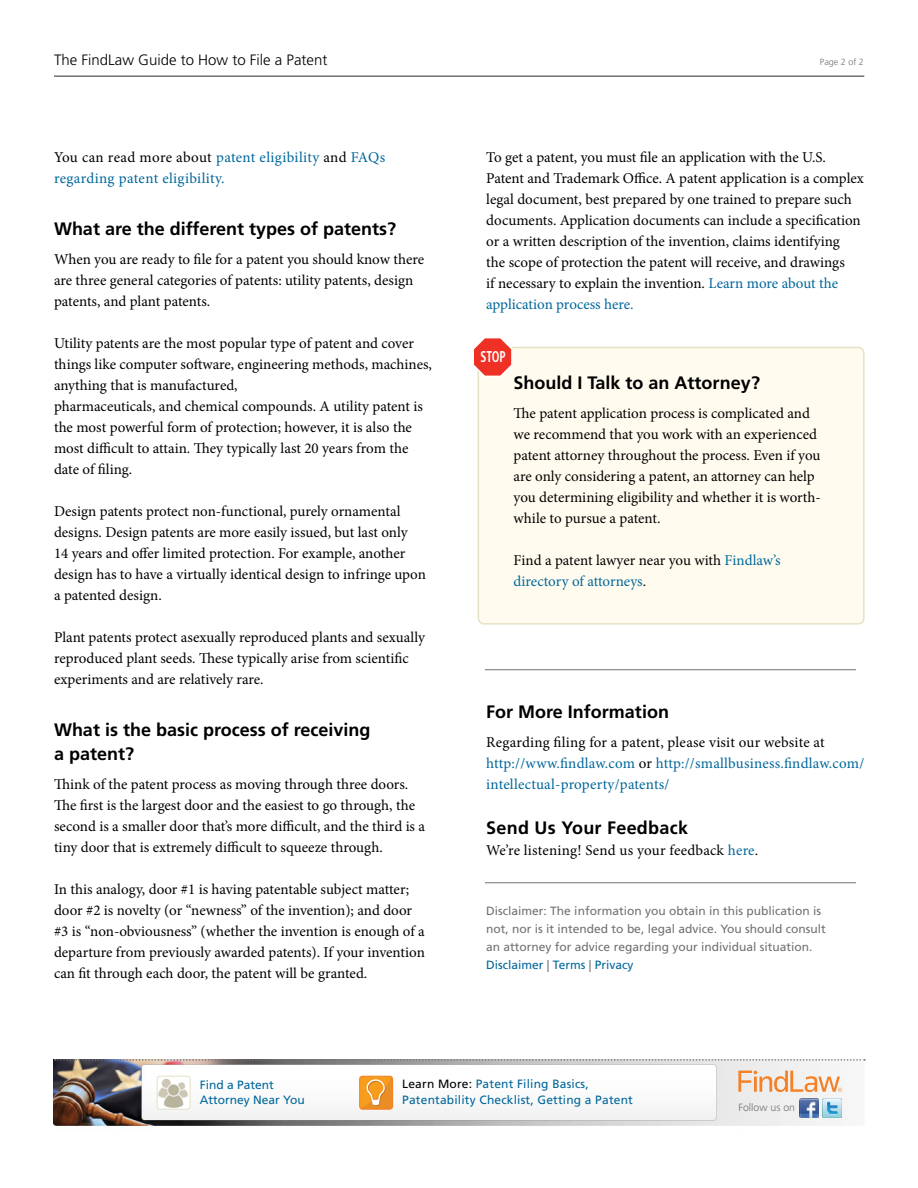
<style>
.page{position:relative;width:918px;height:1188px;background:#fff}
.page>*{position:absolute;margin:0;border:0;box-sizing:border-box;transform-origin:0 0}
.t1{font:700 18px/24px "Frutiger LT Std";color:#000}
.t2{font:700 condensed 15.6px "Frutiger LT Std";color:#fff;scale:.77 1}
.t3{font:15px/21px "Minion Pro";color:#000}
.t4{font:15px/21px "Minion Pro";letter-spacing:.015em;color:#00679b}
.t5{font:300 15px "Frutiger LT Std";color:#000}
.t6{font:12px/18px "Frutiger LT Std";color:#717073}
.t7{font:12px/15px "Frutiger LT Std";letter-spacing:.015em;color:#00679b}
.t8{font:300 10.5px "Frutiger LT Std";color:#717073}
.t9{font:300 9px "Frutiger LT Std";color:#717073}
.s1{color:#000}
.s2{color:#00679b}
</style>
<div class="page">
<img style="left:54px;top:1060px;width:789px;height:66px">
<svg style="left:361px;top:1076px;width:32px;height:32px"></svg>
<div style="left:359px;top:1076px;width:34px;height:34px;border:1px solid #f58025;border-radius:3px"></div>
<img style="left:157px;top:1076px;width:33px;height:32px">
<div style="left:157px;top:1076px;width:33px;height:34px;border:1px solid #e5e1c5;border-radius:3px"></div>
<hr style="left:54px;top:75px;width:810px;height:2px;background:#717073">
<svg style="left:55px;top:1059px;width:810px;height:2px;background:#a2a0a0"></svg>
<svg style="left:738px;top:1071px;width:104px;height:21px"></svg>
<img style="left:800px;top:1099px;width:18px;height:18px">
<img style="left:823px;top:1099px;width:19px;height:18px">
<hr style="left:485px;top:882px;width:371px;height:1px;background:#717073">
<hr style="left:485px;top:669px;width:371px;height:1px;background:#717073">
<div style="left:478px;top:348px;width:386px;height:276px;background:#fffcef;border-radius:6px"></div>
<div style="left:478px;top:347px;width:387px;height:278px;border:2px solid #e5e1c5;border-radius:6px"></div>
<svg style="left:474px;top:338px;width:39px;height:40px"></svg>
<p class="t5" style="left:54px;top:52px;width:275px">The FindLaw Guide to How to File a Patent</p>
<p class="t4" style="left:54px;top:146px;width:333px"><span class="s1">You can read more about</span> patent eligibility <span class="s1">and</span> FAQs regarding patent eligibility.</p>
<p class="t1" style="left:54px;top:217px;width:344px">What are the different types of patents?</p>
<p class="t3" style="left:54px;top:248px;width:372px">When you are ready to file for a patent you should know there are three general categories of patents: utility patents, design patents, and plant patents.</p>
<p class="t3" style="left:54px;top:332px;width:380px">Utility patents are the most popular type of patent and cover things like computer software, engineering methods, machines, anything that is manufactured,<br>pharmaceuticals, and chemical compounds. A utility patent is the most powerful form of protection; however, it is also the most difficult to attain. They typically last 20 years from the date of filing.</p>
<p class="t3" style="left:54px;top:500px;width:373px">Design patents protect non-functional, purely ornamental designs. Design patents are more easily issued, but last only 14 years and offer limited protection. For example, another design has to have a virtually identical design to infringe upon a patented design.</p>
<p class="t3" style="left:54px;top:626px;width:373px">Plant patents protect asexually reproduced plants and sexually reproduced plant seeds. These typically arise from scientific experiments and are relatively rare.</p>
<p class="t1" style="left:54px;top:718px;width:318px">What is the basic process of receiving a patent?</p>
<p class="t3" style="left:54px;top:773px;width:373px">Think of the patent process as moving through three doors.<br>The first is the largest door and the easiest to go through, the second is a smaller door that’s more difficult, and the third is a tiny door that is extremely difficult to squeeze through.</p>
<p class="t3" style="left:54px;top:878px;width:372px">In this analogy, door #1 is having patentable subject matter; door #2 is novelty (or “newness” of the invention); and door #3 is “non-obviousness” (whether the invention is enough of a departure from previously awarded patents). If your invention can fit through each door, the patent will be granted.</p>
<p class="t9" style="left:820px;top:57px;width:46px">Page 2 of 2</p>
<p class="t3" style="left:486px;top:146px;width:379px">To get a patent, you must file an application with the U.S.<br>Patent and Trademark Office. A patent application is a complex legal document, best prepared by one trained to prepare such documents. Application documents can include a specification or a written description of the invention, claims identifying<br>the scope of protection the patent will receive, and drawings<br>if necessary to explain the invention. <span class="s2">Learn more about the application process here.</span></p>
<p class="t2" style="left:480px;top:347px;width:34px">STOP</p>
<p class="t1" style="left:514px;top:371px;width:248px">Should I Talk to an Attorney?</p>
<p class="t3" style="left:514px;top:403px;width:309px">The patent application process is complicated and we recommend that you work with an experienced patent attorney throughout the process. Even if you are only considering a patent, an attorney can help you determining eligibility and whether it is worth&shy;while to pursue a patent.</p>
<p class="t3" style="left:514px;top:550px;width:268px">Find a patent lawyer near you with <span class="s2">Findlaw’s directory of attorneys</span>.</p>
<p class="t1" style="left:486px;top:700px;width:184px">For More Information</p>
<p class="t4" style="left:486px;top:731px;width:380px"><span class="s1">Regarding filing for a patent, please visit our website at </span>http://www.findlaw.com <span class="s1">or</span> http://smallbusiness.findlaw.com/ intellectual-property/patents/</p>
<p class="t1" style="left:486px;top:815px;width:203px">Send Us Your Feedback</p>
<p class="t3" style="left:486px;top:839px;width:273px">We’re listening! Send us your feedback <span class="s2">here</span>.</p>
<p class="t6" style="left:486px;top:901px;width:341px">Disclaimer: The information you obtain in this publication is not, nor is it intended to be, legal advice. You should consult an attorney for advice regarding your individual situation.<br><span class="s2">Disclaimer</span> | <span class="s2">Terms</span> | <span class="s2">Privacy</span></p>
<p class="t7" style="left:200px;top:1077px;width:106px">Find a Patent<br>Attorney Near You</p>
<p class="t7" style="left:402px;top:1075px;width:232px;line-height:16.5px"><span class="s1">Learn More:</span> Patent Filing Basics,<br>Patentability Checklist, Getting a Patent</p>
<p class="t8" style="left:738px;top:1101px;width:58px">Follow us on</p>
</div>
